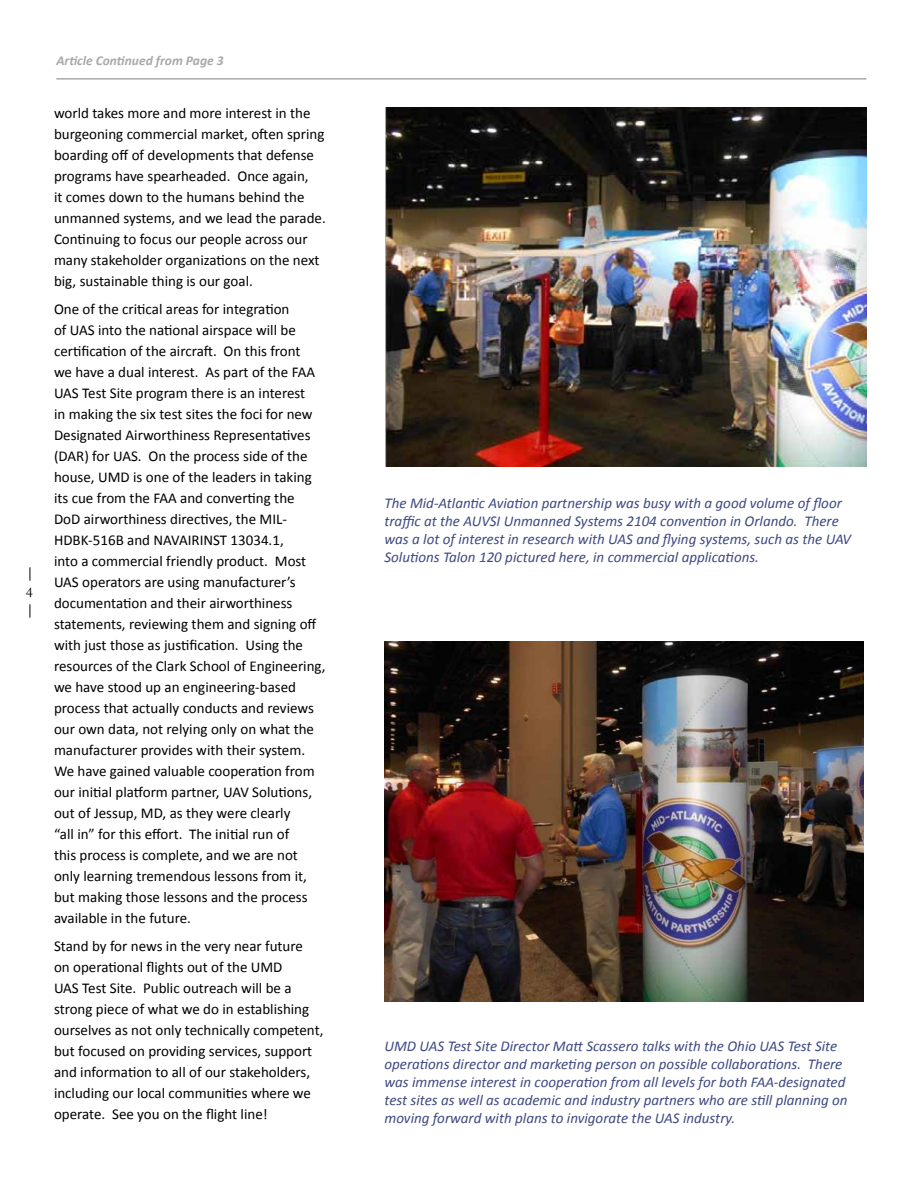
<style>
.page{position:relative;width:918px;height:1188px;background:#fff}
.page>*{position:absolute;margin:0;border:0;box-sizing:border-box;transform-origin:0 0}
.t1{font:15px/21px "Calibri";color:#000}
.t2{font:italic 15px/18px "Calibri";color:#3e4981}
.t3{font:15px "Garamond";color:#000}
.t4{font:italic 700 13.5px "Calibri";color:#a7a9ac}
</style>
<div class="page">
<svg style="left:30px;top:604px;width:1px;height:14px"></svg>
<svg style="left:30px;top:567px;width:1px;height:14px"></svg>
<img style="left:385px;top:107px;width:481px;height:360px">
<img style="left:384px;top:642px;width:480px;height:360px">
<hr style="left:56px;top:78px;width:810px;height:2px;background:#a7a9ac">
<p class="t3" style="left:26px;top:582px;width:9px">4</p>
<p class="t4" style="left:56px;top:51px;width:169px">Article Continued from Page 3</p>
<p class="t1" style="left:54px;top:103px;width:273px">world takes more and more interest in the burgeoning commercial market, often spring boarding off of developments that defense programs have spearheaded. Once again,<br>it comes down to the humans behind the unmanned systems, and we lead the parade.<br>Continuing to focus our people across our many stakeholder organizations on the next big, sustainable thing is our goal.</p>
<p class="t1" style="left:54px;top:299px;width:273px">One of the critical areas for integration<br>of UAS into the national airspace will be certification of the aircraft. On this front<br>we have a dual interest. As part of the FAA UAS Test Site program there is an interest<br>in making the six test sites the foci for new Designated Airworthiness Representatives (DAR) for UAS. On the process side of the house, UMD is one of the leaders in taking its cue from the FAA and converting the<br>DoD airworthiness directives, the MIL-HDBK-516B and NAVAIRINST 13034.1,<br>into a commercial friendly product. Most UAS operators are using manufacturer’s documentation and their airworthiness statements, reviewing them and signing off with just those as justification. Using the resources of the Clark School of Engineering, we have stood up an engineering-based process that actually conducts and reviews our own data, not relying only on what the manufacturer provides with their system.<br>We have gained valuable cooperation from our initial platform partner, UAV Solutions, out of Jessup, MD, as they were clearly<br>“all in” for this effort. The initial run of<br>this process is complete, and we are not only learning tremendous lessons from it, but making those lessons and the process available in the future.</p>
<p class="t1" style="left:54px;top:935px;width:271px">Stand by for news in the very near future<br>on operational flights out of the UMD<br>UAS Test Site. Public outreach will be a strong piece of what we do in establishing ourselves as not only technically competent, but focused on providing services, support and information to all of our stakeholders, including our local communities where we operate. See you on the flight line!</p>
<p class="t2" style="left:384px;top:494px;width:468px">The Mid-Atlantic Aviation partnership was busy with a good volume of floor traffic at the AUVSI Unmanned Systems 2104 convention in Orlando. There was a lot of interest in research with UAS and flying systems, such as the UAV Solutions Talon 120 pictured here, in commercial applications.</p>
<p class="t2" style="left:384px;top:1036px;width:465px">UMD UAS Test Site Director Matt Scassero talks with the Ohio UAS Test Site operations director and marketing person on possible collaborations. There was immense interest in cooperation from all levels for both FAA-designated test sites as well as academic and industry partners who are still planning on moving forward with plans to invigorate the UAS industry.</p>
</div>
